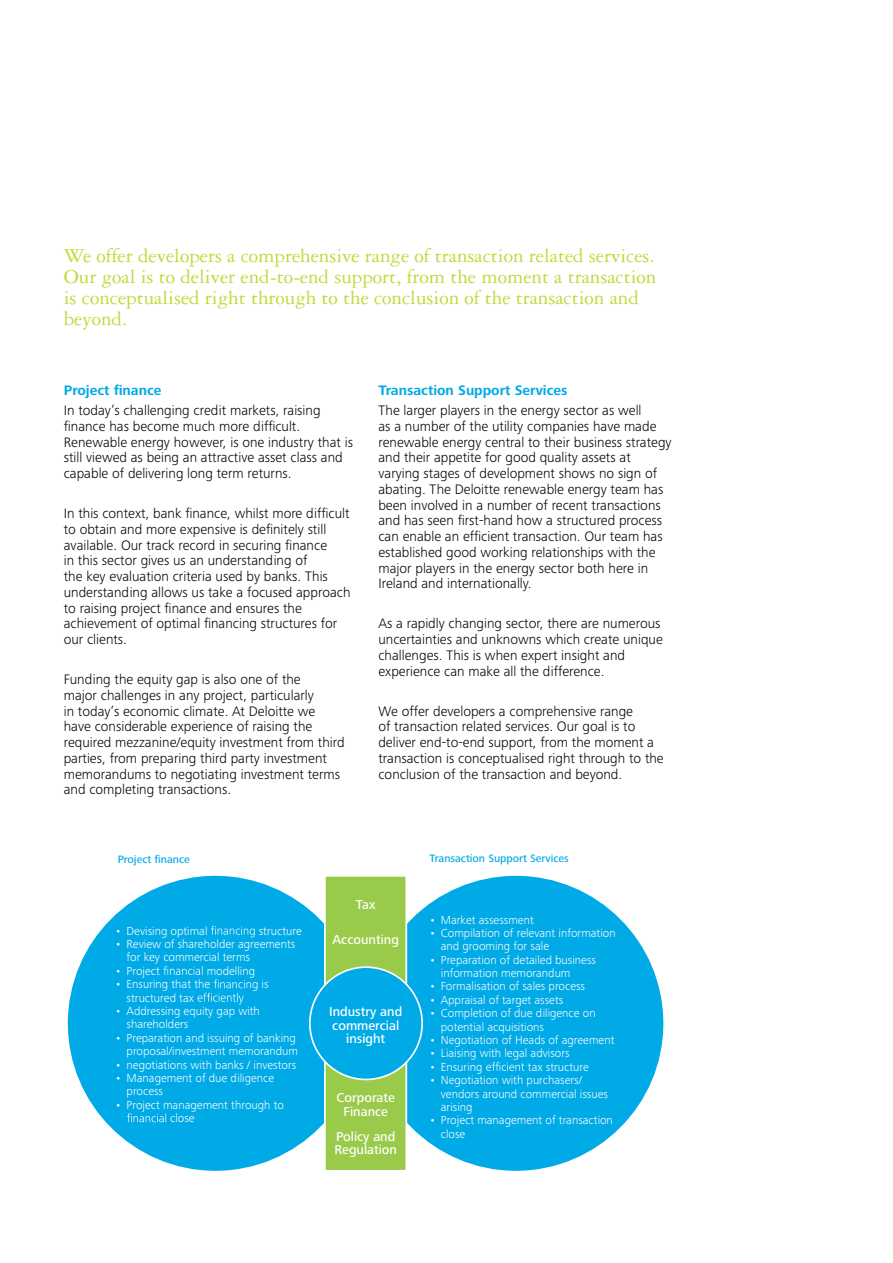
<style>
.page{position:relative;width:893px;height:1263px;background:#fff}
.page>*{position:absolute;margin:0;border:0;box-sizing:border-box;transform-origin:0 0}
.t1{font:21px/21px "Garamond 3 LT Std";color:#c1d837}
.t2{font:300 14.25px/15.8px "Frutiger Next Pro";color:#000}
.t3{font:700 14.25px "Frutiger Next Pro";color:#00aae7}
.t4{font:500 13.35px/13.4px "Frutiger Next Pro";color:#fff;text-align:center}
.t5{font:300 12px/13.4px "Frutiger Next Pro";color:#fff}
.t6{font:500 11.1px "Frutiger Next Pro";color:#00aae7}
</style>
<div class="page">
<div style="left:368px;top:876px;width:295px;height:295px;background:#00aae7;border-radius:50%"></div>
<div style="left:68px;top:876px;width:295px;height:295px;background:#00aae7;border-radius:50%"></div>
<div style="left:325px;top:876px;width:81px;height:295px;background:#99ca49"></div>
<div style="left:324px;top:875px;width:83px;height:297px;border:2px solid #fff"></div>
<div style="left:310px;top:967px;width:112px;height:112px;background:#00aae7;border-radius:50%"></div>
<div style="left:309px;top:966px;width:114px;height:114px;border:2px solid #fff;border-radius:50%"></div>
<svg style="left:486px;top:1062px;width:38px;height:9px"></svg>
<svg style="left:211px;top:926px;width:44px;height:11px"></svg>
<svg style="left:163px;top:966px;width:94px;height:38px"></svg>
<svg style="left:127px;top:1113px;width:39px;height:9px"></svg>
<h1 class="t1" style="left:64px;top:246px;width:594px">We offer developers a comprehensive range of transaction related services.<br>Our goal is to deliver end-to-end support, from the moment a transaction is conceptualised right through to the conclusion of the transaction and beyond.</h1>
<p class="t3" style="left:64px;top:382px;width:99px">Project finance</p>
<p class="t2" style="left:64px;top:402px;width:291px">In today’s challenging credit markets, raising finance has become much more difficult.<br>Renewable energy however, is one industry that is still viewed as being an attractive asset class and capable of delivering long term returns.</p>
<p class="t2" style="left:64px;top:505px;width:288px">In this context, bank finance, whilst more difficult to obtain and more expensive is definitely still available. Our track record in securing finance<br>in this sector gives us an understanding of<br>the key evaluation criteria used by banks. This understanding allows us take a focused approach to raising project finance and ensures the achievement of optimal financing structures for our clients.</p>
<p class="t2" style="left:64px;top:671px;width:282px">Funding the equity gap is also one of the<br>major challenges in any project, particularly<br>in today’s economic climate. At Deloitte we have considerable experience of raising the required mezzanine/equity investment from third parties, from preparing third party investment memorandums to negotiating investment terms and completing transactions.</p>
<p class="t3" style="left:378px;top:382px;width:191px">Transaction Support Services</p>
<p class="t2" style="left:378px;top:402px;width:295px">The larger players in the energy sector as well<br>as a number of the utility companies have made renewable energy central to their business strategy and their appetite for good quality assets at varying stages of development shows no sign of abating. The Deloitte renewable energy team has been involved in a number of recent transactions and has seen first-hand how a structured process can enable an efficient transaction. Our team has established good working relationships with the major players in the energy sector both here in Ireland and internationally.</p>
<p class="t2" style="left:378px;top:616px;width:286px">As a rapidly changing sector, there are numerous uncertainties and unknowns which create unique challenges. This is when expert insight and experience can make all the difference.</p>
<p class="t2" style="left:378px;top:703px;width:287px">We offer developers a comprehensive range<br>of transaction related services. Our goal is to deliver end-to-end support, from the moment a transaction is conceptualised right through to the conclusion of the transaction and beyond.</p>
<p class="t6" style="left:118px;top:853px;width:74px">Project finance</p>
<p class="t6" style="left:429px;top:852px;width:141px">Transaction Support Services</p>
<p class="t5" style="left:115px;top:924px;width:94px">• Devising optimal</p>
<p class="t5" style="left:259px;top:924px;width:45px">structure</p>
<p class="t5" style="left:127px;top:937px;width:170px;text-indent:-11px">• Review of shareholder agreements for key commercial terms</p>
<p class="t5" style="left:115px;top:964px;width:46px">• Project</p>
<p class="t5" style="left:207px;top:964px;width:50px">modelling</p>
<p class="t5" style="left:115px;top:977px;width:97px">• Ensuring that the</p>
<p class="t5" style="left:262px;top:977px;width:8px">is</p>
<p class="t5" style="left:127px;top:991px;width:69px">structured tax</p>
<p class="t5" style="left:127px;top:1004px;width:135px;text-indent:-11px">• Addressing equity gap with shareholders</p>
<p class="t5" style="left:115px;top:1031px;width:184px;text-align:right">• Preparation and issuing of banking proposal/investment memorandum</p>
<p class="t5" style="left:115px;top:1058px;width:183px">• negotiations with banks / investors</p>
<p class="t5" style="left:127px;top:1071px;width:149px;text-indent:-11px">• Management of due diligence process</p>
<p class="t5" style="left:170px;top:1098px;width:115px;text-indent:-55px">• Project management through to close</p>
<p class="t4" style="left:356px;top:898px;width:21px">Tax</p>
<p class="t4" style="left:333px;top:933px;width:68px">Accounting</p>
<p class="t4" style="left:329px;top:1005px;width:75px">Industry and commercial insight</p>
<p class="t4" style="left:336px;top:1091px;width:60px">Corporate<br>Finance</p>
<p class="t4" style="left:334px;top:1130px;width:64px;text-align:left">Policy and<br>Regulation</p>
<p class="t5" style="left:429px;top:913px;width:106px">• Market assessment</p>
<p class="t5" style="left:441px;top:926px;width:176px;text-indent:-11px">• Compilation of relevant information and grooming for sale</p>
<p class="t5" style="left:441px;top:953px;width:157px;text-indent:-11px">• Preparation of detailed business information memorandum</p>
<p class="t5" style="left:429px;top:980px;width:157px">• Formalisation of sales process</p>
<p class="t5" style="left:429px;top:993px;width:135px">• Appraisal of target assets</p>
<p class="t5" style="left:441px;top:1006px;width:156px;text-indent:-11px">• Completion of due diligence on potential acquisitions</p>
<p class="t5" style="left:429px;top:1033px;width:187px">• Negotiation of Heads of agreement</p>
<p class="t5" style="left:429px;top:1047px;width:142px">• Liaising with legal advisors</p>
<p class="t5" style="left:429px;top:1060px;width:55px">• Ensuring</p>
<p class="t5" style="left:528px;top:1060px;width:62px">tax structure</p>
<p class="t5" style="left:441px;top:1073px;width:169px;text-indent:-11px">• Negotiation with purchasers/ vendors around commercial issues arising</p>
<p class="t5" style="left:441px;top:1114px;width:174px;text-indent:-11px">• Project management of transaction close</p>
</div>
